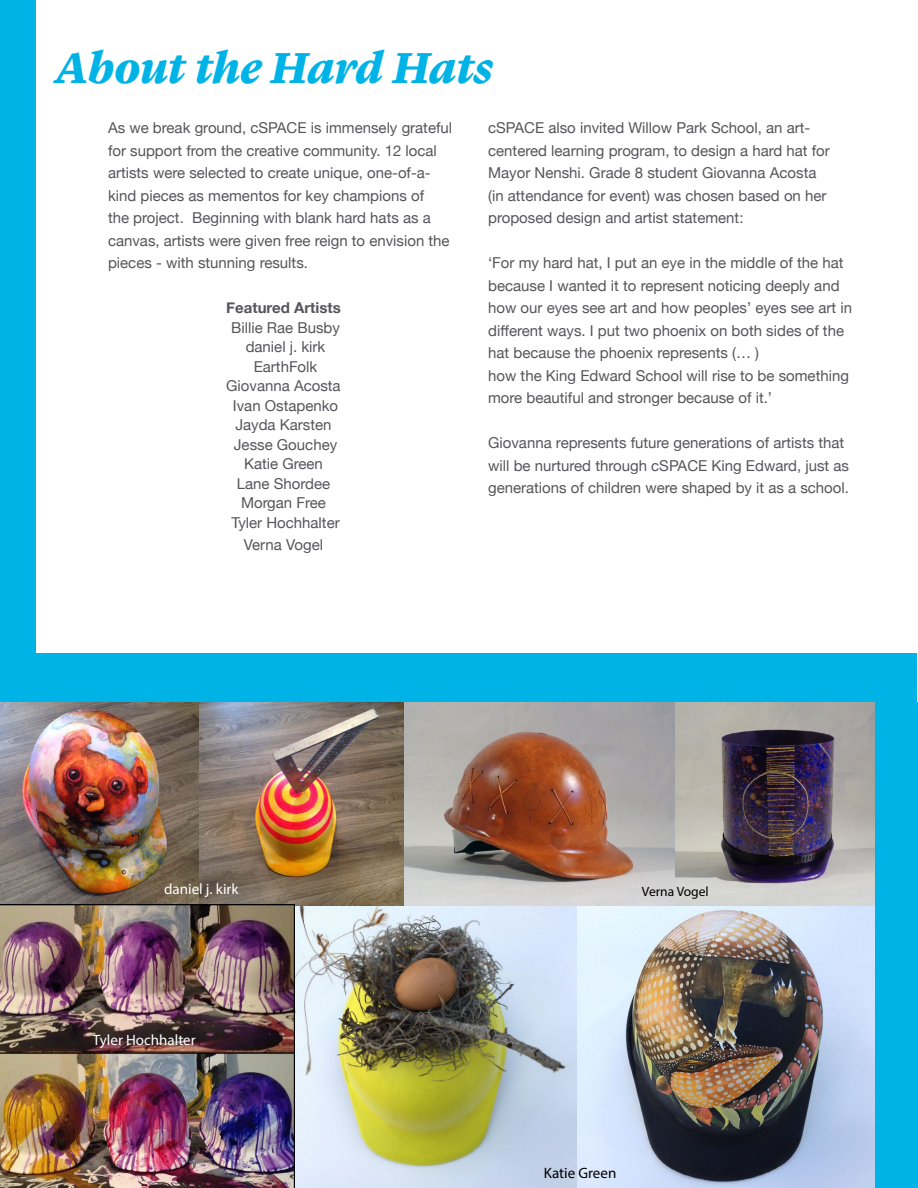
<style>
.page{position:relative;width:918px;height:1188px;background:#fff}
.page>*{position:absolute;margin:0;border:0;box-sizing:border-box;transform-origin:0 0}
.t1{font:italic 900 45px "Lyon Text";letter-spacing:-.01em;color:#00b3e6}
.t2{font:15px/22.5px "Helvetica Neue";color:#55565a}
.t3{font:15px "Myriad Pro";color:#fff}
.t4{font:700 15px "Helvetica Neue";color:#55565a}
.t5{font:15px "Myriad Pro";color:#000}
.t6{font:13.5px "Myriad Pro";color:#000}
</style>
<div class="page">
<img style="left:294px;top:906px;width:283px;height:282px">
<img style="left:577px;top:906px;width:299px;height:282px">
<img style="left:404px;top:702px;width:472px;height:204px">
<img style="left:0;top:702px;width:404px;height:204px">
<img style="left:0;top:905px;width:294px;height:283px">
<div style="left:0;top:653px;width:917px;height:49px;background:#00b3e6"></div>
<div style="left:0;top:0;width:36px;height:702px;background:#00b3e6"></div>
<div style="left:876px;top:702px;width:42px;height:486px;background:#00b3e6"></div>
<h1 class="t1" style="left:54px;top:34px;width:441px">About the Hard Hats</h1>
<p class="t2" style="left:108px;top:117px;width:346px">As we break ground, cSPACE is immensely grateful for support from the creative community. 12 local artists were selected to create unique, one-of-a&shy;kind pieces as mementos for key champions of<br>the project. Beginning with blank hard hats as a canvas, artists were given free reign to envision the pieces - with stunning results.</p>
<p class="t4" style="left:226px;top:296px;width:116px">Featured Artists</p>
<p class="t2" style="left:226px;top:318px;width:116px;line-height:19.5px;text-align:center">Billie Rae Busby daniel j. kirk<br>EarthFolk<br>Giovanna Acosta<br>Ivan Ostapenko<br>Jayda Karsten<br>Jesse Gouchey<br>Katie Green<br>Lane Shordee<br>Morgan Free<br>Tyler Hochhalter</p>
<p class="t2" style="left:244px;top:534px;width:81px">Verna Vogel</p>
<p class="t2" style="left:488px;top:117px;width:343px">cSPACE also invited Willow Park School, an art&shy;centered learning program, to design a hard hat for Mayor Nenshi. Grade 8 student Giovanna Acosta (in attendance for event) was chosen based on her proposed design and artist statement:</p>
<p class="t2" style="left:488px;top:252px;width:365px">‘For my hard hat, I put an eye in the middle of the hat because I wanted it to represent noticing deeply and how our eyes see art and how peoples’ eyes see art in different ways. I put two phoenix on both sides of the hat because the phoenix represents (… )<br>how the King Edward School will rise to be something more beautiful and stronger because of it.’</p>
<p class="t2" style="left:488px;top:432px;width:362px">Giovanna represents future generations of artists that will be nurtured through cSPACE King Edward, just as generations of children were shaped by it as a school.</p>
<p class="t3" style="left:164px;top:880px;width:76px">daniel j. kirk</p>
<p class="t6" style="left:642px;top:883px;width:68px">Verna Vogel</p>
<p class="t3" style="left:93px;top:1031px;width:104px">Tyler Hochhalter</p>
<p class="t5" style="left:544px;top:1164px;width:74px">Katie Green</p>
</div>
